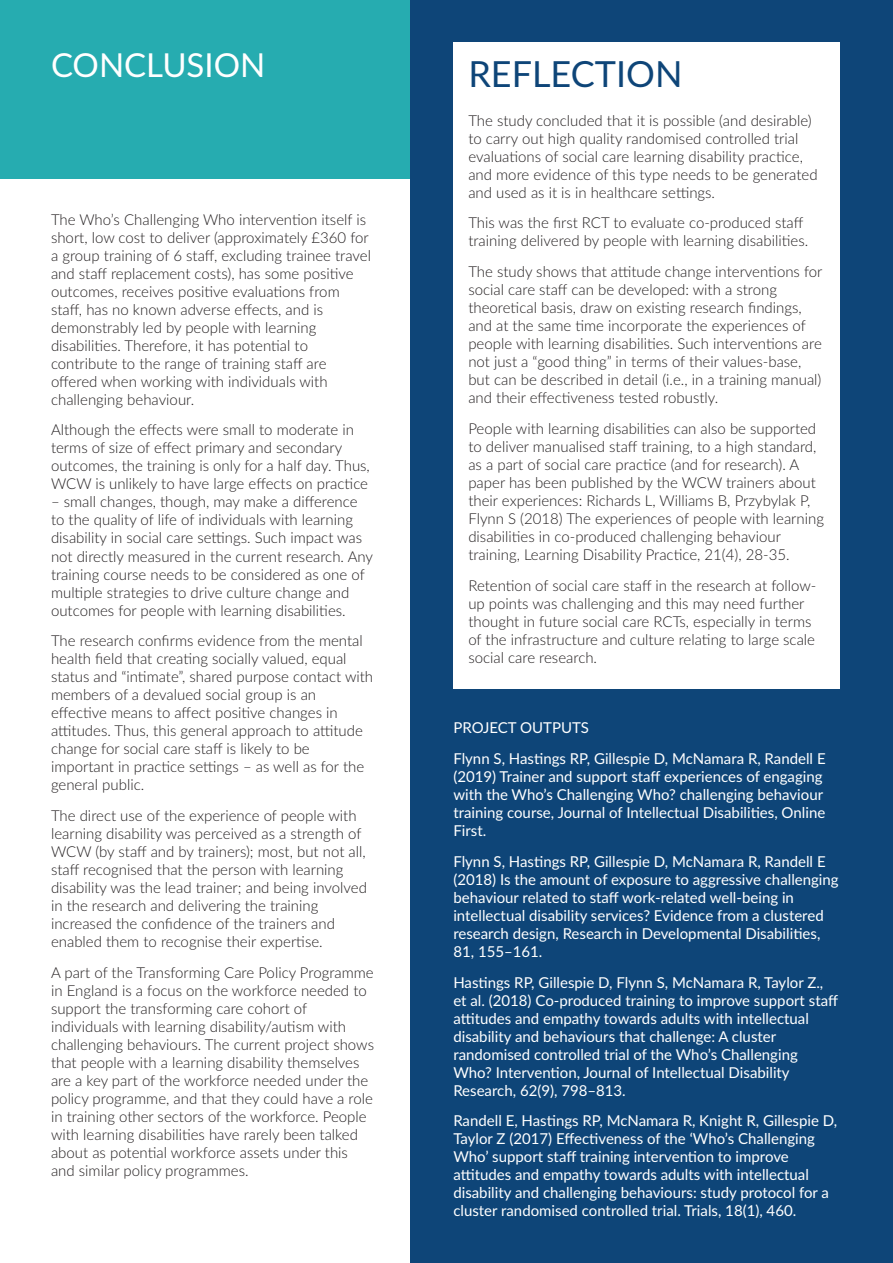
<style>
.page{position:relative;width:893px;height:1263px;background:#fff}
.page>*{position:absolute;margin:0;border:0;box-sizing:border-box;transform-origin:0 0}
.t1{font:36px "Lato";color:#0e4578}
.t2{font:33px "Lato";color:#fff}
.t3{font:300 15px/18px "Lato";color:#231f20}
.t4{font:15px/18px "Lato";color:#fff}
</style>
<div class="page">
<div style="left:0;top:0;width:411px;height:179px;background:#26acb0"></div>
<div style="left:411px;top:0;width:482px;height:1263px;background:#0e4578"></div>
<div style="left:453px;top:43px;width:387px;height:646px;background:#fff"></div>
<h2 class="t2" style="left:51px;top:46px;width:216px">coNcLusIoN</h2>
<h1 class="t1" style="left:468px;top:53px;width:216px">reFLectIoN</h1>
<p class="t3" style="left:468px;top:111px;width:351px">The study concluded that it is possible (and desirable) to carry out high quality randomised controlled trial evaluations of social care learning disability practice, and more evidence of this type needs to be generated and used as it is in healthcare settings.</p>
<p class="t3" style="left:468px;top:214px;width:341px">This was the first RCT to evaluate co-produced staff training delivered by people with learning disabilities.</p>
<p class="t3" style="left:468px;top:263px;width:356px">The study shows that attitude change interventions for social care staff can be developed: with a strong theoretical basis, draw on existing research findings, and at the same time incorporate the experiences of people with learning disabilities. Such interventions are not just a “good thing” in terms of their values-base, but can be described in detail (i.e., in a training manual) and their effectiveness tested robustly.</p>
<p class="t3" style="left:468px;top:420px;width:357px">People with learning disabilities can also be supported to deliver manualised staff training, to a high standard, as a part of social care practice (and for research). A paper has been published by the WCW trainers about their experiences: Richards L, Williams B, Przybylak P, Flynn S (2018) The experiences of people with learning disabilities in co-produced challenging behaviour training, Learning Disability Practice, 21(4), 28-35.</p>
<p class="t3" style="left:468px;top:576px;width:350px">Retention of social care staff in the research at follow&shy;up points was challenging and this may need further thought in future social care RCTs, especially in terms of the infrastructure and culture relating to large scale social care research.</p>
<p class="t3" style="left:51px;top:210px;width:321px">The Who’s Challenging Who intervention itself is short, low cost to deliver (approximately £360 for a group training of 6 staff, excluding trainee travel and staff replacement costs), has some positive outcomes, receives positive evaluations from staff, has no known adverse effects, and is demonstrably led by people with learning disabilities. Therefore, it has potential to contribute to the range of training staff are offered when working with individuals with challenging behaviour.</p>
<p class="t3" style="left:51px;top:421px;width:320px">Although the effects were small to moderate in terms of size of effect primary and secondary outcomes, the training is only for a half day. Thus, WCW is unlikely to have large effects on practice</p>
<p class="t3" style="left:51px;top:493px;width:324px">– small changes, though, may make a difference to the quality of life of individuals with learning disability in social care settings. Such impact was not directly measured in the current research. Any training course needs to be considered as one of multiple strategies to drive culture change and outcomes for people with learning disabilities.</p>
<p class="t3" style="left:51px;top:632px;width:324px">The research confirms evidence from the mental health field that creating socially valued, equal status and “intimate”, shared purpose contact with members of a devalued social group is an effective means to affect positive changes in attitudes. Thus, this general approach to attitude change for social care staff is likely to be important in practice settings – as well as for the general public.</p>
<p class="t3" style="left:51px;top:807px;width:317px">The direct use of the experience of people with learning disability was perceived as a strength of WCW (by staff and by trainers); most, but not all, staff recognised that the person with learning disability was the lead trainer; and being involved in the research and delivering the training increased the confidence of the trainers and enabled them to recognise their expertise.</p>
<p class="t3" style="left:51px;top:964px;width:325px">A part of the Transforming Care Policy Programme in England is a focus on the workforce needed to support the transforming care cohort of individuals with learning disability/autism with challenging behaviours. The current project shows that people with a learning disability themselves are a key part of the workforce needed under the policy programme, and that they could have a role in training other sectors of the workforce. People with learning disabilities have rarely been talked about as potential workforce assets under this and similar policy programmes.</p>
<p class="t4" style="left:453px;top:713px;width:374px;line-height:30.8px">Project outPuts<br>Flynn s, Hastings rP, Gillespie D, McNamara r, randell e</p>
<p class="t4" style="left:453px;top:768px;width:373px">(2019) trainer and support staff experiences of engaging with the Who’s challenging Who? challenging behaviour training course, journal of Intellectual Disabilities, online First.</p>
<p class="t4" style="left:453px;top:853px;width:387px">Flynn s, Hastings rP, Gillespie D, McNamara r, randell e (2018) Is the amount of exposure to aggressive challenging behaviour related to staff work-related well-being in intellectual disability services? evidence from a clustered research design, research in Developmental Disabilities, 81, 155–161.</p>
<p class="t4" style="left:453px;top:973px;width:386px">Hastings rP, Gillespie D, Flynn s, McNamara r, taylor Z., et al. (2018) co-produced training to improve support staff attitudes and empathy towards adults with intellectual disability and behaviours that challenge: A cluster randomised controlled trial of the Who’s challenging Who? Intervention, journal of Intellectual Disability research, 62(9), 798–813.</p>
<p class="t4" style="left:453px;top:1112px;width:385px">randell e, Hastings rP, McNamara r, Knight r, Gillespie D, taylor Z (2017) effectiveness of the ‘Who’s challenging Who’ support staff training intervention to improve attitudes and empathy towards adults with intellectual disability and challenging behaviours: study protocol for a cluster randomised controlled trial. trials, 18(1), 460.</p>
</div>
